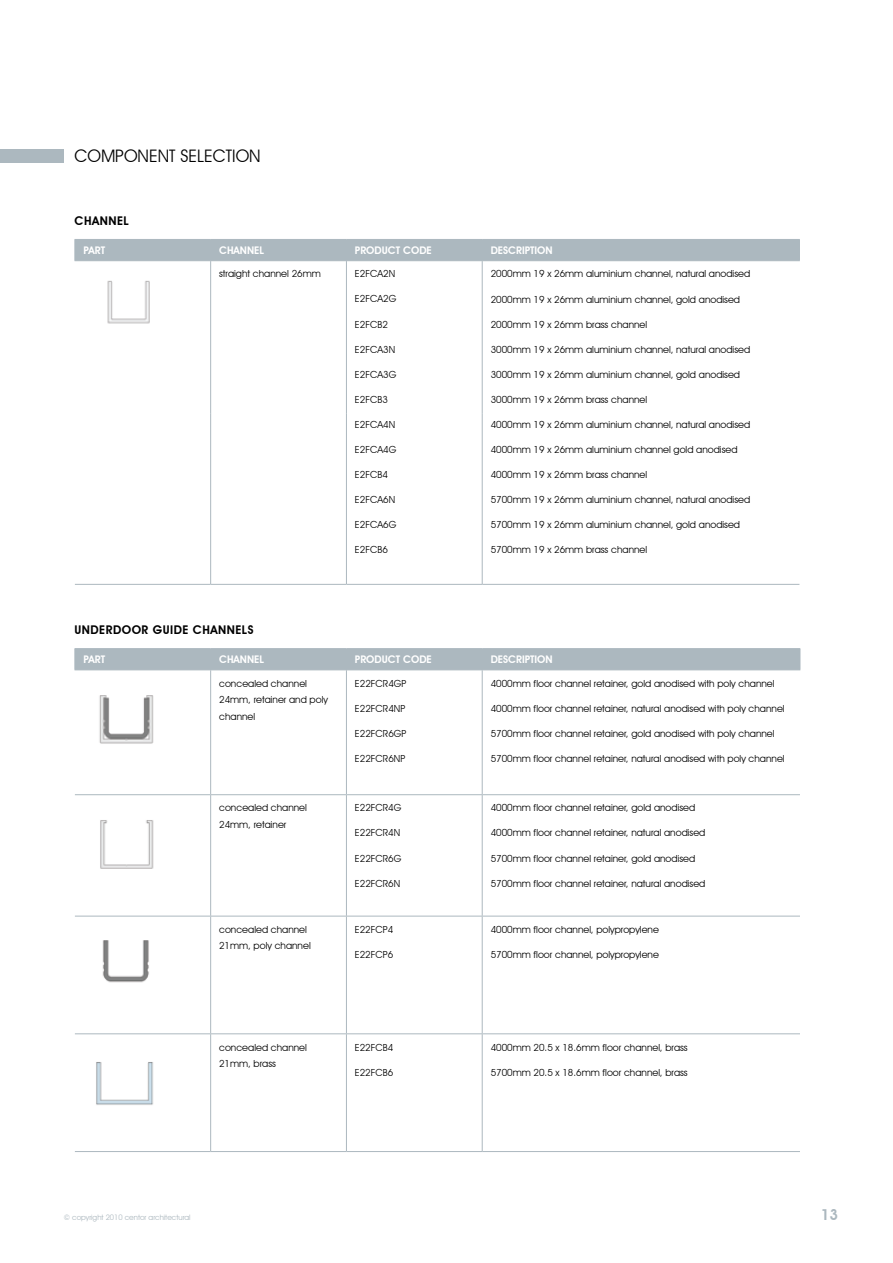
<style>
.page{position:relative;width:893px;height:1263px;background:#fff}
.page>*{position:absolute;margin:0;border:0;box-sizing:border-box;transform-origin:0 0}
.t1{font:17.25px "Avant Garde IT Cby BT";color:#000}
.t2{font:600 15px "Avant Garde IT Cby BT";color:#acb8bf}
.t3{font:600 12px "Avant Garde IT Cby BT";letter-spacing:.04em;color:#000}
.t4{font:600 10.5px "Avant Garde IT Cby BT";color:#fff}
.t5{font:9.75px/16.5px "Avant Garde IT Cby BT";color:#000}
.t6{font:7.5px "Avant Garde IT Cby BT";color:#acb8bf}
</style>
<div class="page">
<div style="left:0;top:149px;width:64px;height:13px;background:#acb8bf"></div>
<img style="left:88px;top:261px;width:75px;height:63px">
<div style="left:75px;top:239px;width:725px;height:21px;background:#acb8bf"></div>
<hr style="left:75px;top:260px;width:136px;height:1px;background:#acb8bf">
<hr style="left:210px;top:261px;width:1px;height:153px;background:#acb8bf">
<hr style="left:211px;top:260px;width:135px;height:1px;background:#acb8bf">
<hr style="left:346px;top:261px;width:1px;height:153px;background:#acb8bf">
<hr style="left:346px;top:260px;width:136px;height:1px;background:#acb8bf">
<hr style="left:482px;top:261px;width:1px;height:153px;background:#acb8bf">
<hr style="left:482px;top:414px;width:1px;height:170px;background:#acb8bf">
<hr style="left:482px;top:260px;width:318px;height:1px;background:#acb8bf">
<hr style="left:75px;top:584px;width:136px;height:1px;background:#acb8bf">
<hr style="left:210px;top:414px;width:1px;height:170px;background:#acb8bf">
<hr style="left:211px;top:584px;width:135px;height:1px;background:#acb8bf">
<hr style="left:346px;top:414px;width:1px;height:170px;background:#acb8bf">
<hr style="left:346px;top:584px;width:136px;height:1px;background:#acb8bf">
<hr style="left:482px;top:584px;width:317px;height:1px;background:#acb8bf">
<hr style="left:75px;top:648px;width:136px;height:1px;background:#acb8bf">
<hr style="left:211px;top:648px;width:135px;height:1px;background:#acb8bf">
<hr style="left:346px;top:648px;width:136px;height:1px;background:#acb8bf">
<hr style="left:482px;top:648px;width:318px;height:1px;background:#acb8bf">
<div style="left:75px;top:649px;width:726px;height:21px;background:#acb8bf"></div>
<hr style="left:75px;top:669px;width:136px;height:1px;background:#acb8bf">
<hr style="left:210px;top:670px;width:1px;height:124px;background:#acb8bf">
<hr style="left:211px;top:669px;width:135px;height:1px;background:#acb8bf">
<hr style="left:346px;top:670px;width:1px;height:124px;background:#acb8bf">
<hr style="left:346px;top:669px;width:136px;height:1px;background:#acb8bf">
<hr style="left:482px;top:670px;width:1px;height:124px;background:#acb8bf">
<hr style="left:482px;top:669px;width:318px;height:1px;background:#acb8bf">
<hr style="left:75px;top:794px;width:136px;height:1px;background:#acb8bf">
<hr style="left:75px;top:916px;width:136px;height:1px;background:#acb8bf">
<hr style="left:75px;top:1033px;width:136px;height:1px;background:#acb8bf">
<hr style="left:75px;top:1151px;width:136px;height:1px;background:#acb8bf">
<hr style="left:210px;top:795px;width:1px;height:121px;background:#acb8bf">
<hr style="left:210px;top:916px;width:1px;height:117px;background:#acb8bf">
<hr style="left:210px;top:1034px;width:1px;height:117px;background:#acb8bf">
<hr style="left:211px;top:794px;width:135px;height:1px;background:#acb8bf">
<hr style="left:211px;top:916px;width:135px;height:1px;background:#acb8bf">
<hr style="left:211px;top:1033px;width:135px;height:1px;background:#acb8bf">
<hr style="left:211px;top:1151px;width:135px;height:1px;background:#acb8bf">
<hr style="left:346px;top:795px;width:1px;height:121px;background:#acb8bf">
<hr style="left:346px;top:916px;width:1px;height:117px;background:#acb8bf">
<hr style="left:346px;top:1034px;width:1px;height:117px;background:#acb8bf">
<hr style="left:346px;top:794px;width:136px;height:1px;background:#acb8bf">
<hr style="left:346px;top:916px;width:136px;height:1px;background:#acb8bf">
<hr style="left:346px;top:1033px;width:136px;height:1px;background:#acb8bf">
<hr style="left:346px;top:1151px;width:136px;height:1px;background:#acb8bf">
<hr style="left:482px;top:795px;width:1px;height:121px;background:#acb8bf">
<hr style="left:482px;top:916px;width:1px;height:117px;background:#acb8bf">
<hr style="left:482px;top:1034px;width:1px;height:117px;background:#acb8bf">
<hr style="left:482px;top:794px;width:318px;height:1px;background:#acb8bf">
<hr style="left:482px;top:916px;width:318px;height:1px;background:#acb8bf">
<hr style="left:482px;top:1033px;width:318px;height:1px;background:#acb8bf">
<hr style="left:482px;top:1151px;width:318px;height:1px;background:#acb8bf">
<img style="left:99px;top:695px;width:55px;height:49px">
<img style="left:100px;top:820px;width:54px;height:49px">
<img style="left:102px;top:940px;width:47px;height:43px">
<img style="left:96px;top:1062px;width:57px;height:43px">
<h1 class="t1" style="left:75px;top:145px;width:25px">Component</h1>
<h1 class="t1" style="left:180px;top:145px;width:10px">selection</h1>
<p class="t3" style="left:75px;top:213px;width:56px">CHANNEL</p>
<p class="t4" style="left:83px;top:244px;width:23px">PART</p>
<p class="t4" style="left:219px;top:244px;width:46px">CHANNEL</p>
<p class="t4" style="left:355px;top:244px;width:78px">PRODUCT CODE</p>
<p class="t4" style="left:491px;top:244px;width:63px">DESCRIPTION</p>
<p class="t5" style="left:219px;top:266px;width:103px">straight channel 26mm</p>
<p class="t5" style="left:355px;top:266px;width:42px">E2FCA2N</p>
<p class="t5" style="left:355px;top:291px;width:42px">E2FCA2G</p>
<p class="t5" style="left:355px;top:316px;width:34px">E2FCB2</p>
<p class="t5" style="left:355px;top:341px;width:42px">E2FCA3N</p>
<p class="t5" style="left:355px;top:366px;width:42px">E2FCA3G</p>
<p class="t5" style="left:355px;top:391px;width:34px">E2FCB3</p>
<p class="t5" style="left:355px;top:416px;width:42px">E2FCA4N</p>
<p class="t5" style="left:355px;top:441px;width:42px">E2FCA4G</p>
<p class="t5" style="left:355px;top:466px;width:34px">E2FCB4</p>
<p class="t5" style="left:355px;top:491px;width:42px">E2FCA6N</p>
<p class="t5" style="left:355px;top:516px;width:42px">E2FCA6G</p>
<p class="t5" style="left:355px;top:541px;width:34px">E2FCB6</p>
<p class="t5" style="left:491px;top:266px;width:261px">2000mm 19 x 26mm aluminium channel, natural anodised</p>
<p class="t5" style="left:491px;top:291px;width:251px">2000mm 19 x 26mm aluminium channel, gold anodised</p>
<p class="t5" style="left:491px;top:316px;width:158px">2000mm 19 x 26mm brass channel</p>
<p class="t5" style="left:491px;top:341px;width:261px">3000mm 19 x 26mm aluminium channel, natural anodised</p>
<p class="t5" style="left:491px;top:366px;width:251px">3000mm 19 x 26mm aluminium channel, gold anodised</p>
<p class="t5" style="left:491px;top:391px;width:158px">3000mm 19 x 26mm brass channel</p>
<p class="t5" style="left:491px;top:416px;width:261px">4000mm 19 x 26mm aluminium channel, natural anodised</p>
<p class="t5" style="left:491px;top:441px;width:248px">4000mm 19 x 26mm aluminium channel gold anodised</p>
<p class="t5" style="left:491px;top:466px;width:158px">4000mm 19 x 26mm brass channel</p>
<p class="t5" style="left:491px;top:491px;width:261px">5700mm 19 x 26mm aluminium channel, natural anodised</p>
<p class="t5" style="left:491px;top:516px;width:251px">5700mm 19 x 26mm aluminium channel, gold anodised</p>
<p class="t5" style="left:491px;top:541px;width:158px">5700mm 19 x 26mm brass channel</p>
<p class="t3" style="left:75px;top:622px;width:180px">UNDERDOOR GUIDE CHANNELS</p>
<p class="t4" style="left:83px;top:653px;width:23px">PART</p>
<p class="t4" style="left:219px;top:653px;width:46px">CHANNEL</p>
<p class="t4" style="left:355px;top:653px;width:78px">PRODUCT CODE</p>
<p class="t4" style="left:491px;top:653px;width:63px">DESCRIPTION</p>
<p class="t5" style="left:219px;top:675px;width:110px">concealed channel<br>24mm, retainer and poly channel</p>
<p class="t5" style="left:355px;top:675px;width:53px">E22FCR4GP</p>
<p class="t5" style="left:491px;top:675px;width:285px">4000mm floor channel retainer, gold anodised with poly channel</p>
<p class="t5" style="left:491px;top:700px;width:295px">4000mm floor channel retainer, natural anodised with poly channel</p>
<p class="t5" style="left:491px;top:725px;width:285px">5700mm floor channel retainer, gold anodised with poly channel</p>
<p class="t5" style="left:491px;top:750px;width:295px">5700mm floor channel retainer, natural anodised with poly channel</p>
<p class="t5" style="left:355px;top:700px;width:52px">E22FCR4NP</p>
<p class="t5" style="left:355px;top:725px;width:53px">E22FCR6GP</p>
<p class="t5" style="left:355px;top:750px;width:52px">E22FCR6NP</p>
<p class="t5" style="left:219px;top:800px;width:89px">concealed channel<br>24mm, retainer</p>
<p class="t5" style="left:355px;top:800px;width:47px">E22FCR4G</p>
<p class="t5" style="left:355px;top:825px;width:47px">E22FCR4N</p>
<p class="t5" style="left:355px;top:850px;width:47px">E22FCR6G</p>
<p class="t5" style="left:355px;top:875px;width:47px">E22FCR6N</p>
<p class="t5" style="left:491px;top:800px;width:206px">4000mm floor channel retainer, gold anodised</p>
<p class="t5" style="left:491px;top:825px;width:216px">4000mm floor channel retainer, natural anodised</p>
<p class="t5" style="left:491px;top:850px;width:206px">5700mm floor channel retainer, gold anodised</p>
<p class="t5" style="left:491px;top:875px;width:216px">5700mm floor channel retainer, natural anodised</p>
<p class="t5" style="left:219px;top:921px;width:93px">concealed channel<br>21mm, poly channel</p>
<p class="t5" style="left:355px;top:921px;width:40px">E22FCP4</p>
<p class="t5" style="left:355px;top:946px;width:40px">E22FCP6</p>
<p class="t5" style="left:491px;top:921px;width:170px">4000mm floor channel, polypropylene</p>
<p class="t5" style="left:491px;top:946px;width:170px">5700mm floor channel, polypropylene</p>
<p class="t5" style="left:219px;top:1039px;width:89px">concealed channel<br>21mm, brass</p>
<p class="t5" style="left:355px;top:1039px;width:40px">E22FCB4</p>
<p class="t5" style="left:355px;top:1064px;width:40px">E22FCB6</p>
<p class="t5" style="left:491px;top:1039px;width:199px">4000mm 20.5 x 18.6mm floor channel, brass</p>
<p class="t5" style="left:491px;top:1064px;width:199px">5700mm 20.5 x 18.6mm floor channel, brass</p>
<p class="t6" style="left:64px;top:1213px;width:128px">© copyright 2010 centor architectural</p>
<h2 class="t2" style="left:821px;top:1206px;width:19px">13</h2>
</div>
